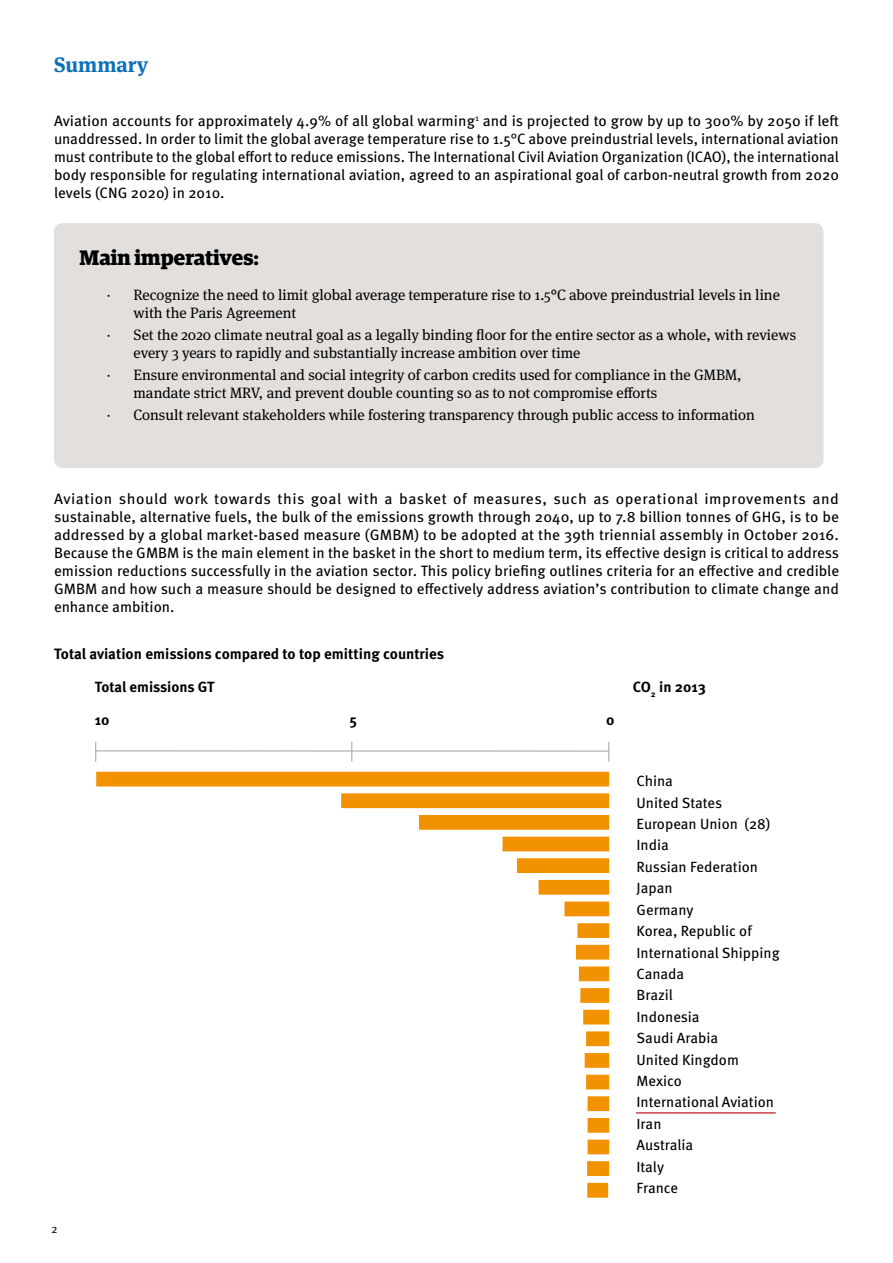
<style>
.page{position:relative;width:893px;height:1263px;background:#fff}
.page>*{position:absolute;margin:0;border:0;box-sizing:border-box;transform-origin:0 0}
.t1{font:700 21px "Guardian Egyp";color:#000}
.t2{font:700 21px "Meta Serif Pro";color:#0e71b8}
.t3{font:15px/18px "Meta Pro";color:#000;text-align:justify}
.t4{font:15px/18px "Meta Serif Pro";color:#000}
.t5{font:700 15px "Meta Pro";color:#000}
.t6{font:14.7px/21.5px "Meta Pro";color:#000}
.t7{font:700 14.7px "Meta Pro";color:#000}
.t8{font:12px "Meta Pro Norm";color:#000}
.s1{font-family:"Meta Pro Norm"}
</style>
<div class="page">
<div style="left:54px;top:223px;width:769px;height:245px;background:#e2dfdd;border-radius:9px"></div>
<div style="left:96px;top:772px;width:513px;height:14px;background:#f39200"></div>
<div style="left:341px;top:793px;width:268px;height:15px;background:#f39200"></div>
<div style="left:419px;top:815px;width:190px;height:15px;background:#f39200"></div>
<div style="left:502px;top:837px;width:107px;height:14px;background:#f39200"></div>
<div style="left:517px;top:858px;width:92px;height:15px;background:#f39200"></div>
<div style="left:539px;top:880px;width:70px;height:15px;background:#f39200"></div>
<div style="left:564px;top:901px;width:45px;height:15px;background:#f39200"></div>
<div style="left:577px;top:923px;width:32px;height:15px;background:#f39200"></div>
<div style="left:576px;top:945px;width:33px;height:14px;background:#f39200"></div>
<div style="left:579px;top:966px;width:30px;height:15px;background:#f39200"></div>
<div style="left:580px;top:988px;width:29px;height:15px;background:#f39200"></div>
<div style="left:583px;top:1010px;width:26px;height:14px;background:#f39200"></div>
<div style="left:586px;top:1031px;width:23px;height:15px;background:#f39200"></div>
<div style="left:585px;top:1053px;width:24px;height:15px;background:#f39200"></div>
<div style="left:586px;top:1075px;width:23px;height:14px;background:#f39200"></div>
<div style="left:587px;top:1096px;width:22px;height:15px;background:#f39200"></div>
<div style="left:587px;top:1118px;width:22px;height:15px;background:#f39200"></div>
<div style="left:587px;top:1139px;width:22px;height:15px;background:#f39200"></div>
<div style="left:587px;top:1161px;width:22px;height:15px;background:#f39200"></div>
<div style="left:587px;top:1183px;width:21px;height:15px;background:#f39200"></div>
<hr style="left:96px;top:750px;width:513px;height:2px;background:#b3b2b2">
<svg style="left:608px;top:742px;width:1px;height:19px"></svg>
<svg style="left:351px;top:742px;width:1px;height:19px"></svg>
<svg style="left:95px;top:742px;width:1px;height:19px"></svg>
<hr style="left:636px;top:1112px;width:140px;height:1px;background:#be1622">
<h1 class="t2" style="left:54px;top:48px;width:96px">Summary</h1>
<p class="t3" style="left:54px;top:111px;width:787px">Aviation accounts for approximately 4.9% of all global warming<sup>1</sup> and is projected to grow by up to 300% by 2050 if left unaddressed. In order to limit the global average temperature rise to 1.5°C above preindustrial levels, international aviation must contribute to the global effort to reduce emissions. The International Civil Aviation Organization (ICAO), the international body responsible for regulating international aviation, agreed to an aspirational goal of carbon-neutral growth from 2020 levels (CNG 2020) in 2010.</p>
<h1 class="t1" style="left:80px;top:242px;width:181px">Main imperatives:</h1>
<p class="t4" style="left:134px;top:285px;width:648px;text-indent:-27px"><span class="s1">·</span> Recognize the need to limit global average temperature rise to 1.5°C above preindustrial levels in line with the Paris Agreement</p>
<p class="t4" style="left:134px;top:325px;width:664px;text-indent:-27px"><span class="s1">·</span> Set the 2020 climate neutral goal as a legally binding floor for the entire sector as a whole, with reviews every 3 years to rapidly and substantially increase ambition over time</p>
<p class="t4" style="left:134px;top:365px;width:610px;text-indent:-27px"><span class="s1">·</span> Ensure environmental and social integrity of carbon credits used for compliance in the GMBM, mandate strict MRV, and prevent double counting so as to not compromise efforts</p>
<p class="t4" style="left:107px;top:405px;width:650px"><span class="s1">·</span> Consult relevant stakeholders while fostering transparency through public access to information</p>
<p class="t3" style="left:54px;top:489px;width:787px">Aviation should work towards this goal with a basket of measures, such as operational improvements and sustainable, alternative fuels, the bulk of the emissions growth through 2040, up to 7.8 billion tonnes of GHG, is to be addressed by a global market-based measure (GMBM) to be adopted at the 39th triennial assembly in October 2016.<br>Because the GMBM is the main element in the basket in the short to medium term, its effective design is critical to address emission reductions successfully in the aviation sector. This policy briefing outlines criteria for an effective and credible GMBM and how such a measure should be designed to effectively address aviation’s contribution to climate change and enhance ambition.</p>
<p class="t5" style="left:54px;top:642px;width:392px">Total aviation emissions compared to top emitting countries</p>
<p class="t7" style="left:95px;top:675px;width:122px">Total emissions GT</p>
<p class="t7" style="left:95px;top:708px;width:16px">10</p>
<p class="t7" style="left:350px;top:708px;width:9px">5</p>
<p class="t7" style="left:606px;top:708px;width:10px">0</p>
<p class="t8" style="left:51px;top:1220px;width:8px">2</p>
<p class="t7" style="left:633px;top:675px;width:75px">CO<sub>2</sub> in 2013</p>
<p class="t6" style="left:636px;top:769px;width:145px">China<br>United States<br>European Union (28)<br>India<br>Russian Federation<br>Japan<br>Germany<br>Korea, Republic of<br>International Shipping<br>Canada<br>Brazil<br>Indonesia<br>Saudi Arabia<br>United Kingdom<br>Mexico<br>International Aviation<br>Iran<br>Australia<br>Italy<br>France</p>
</div>
